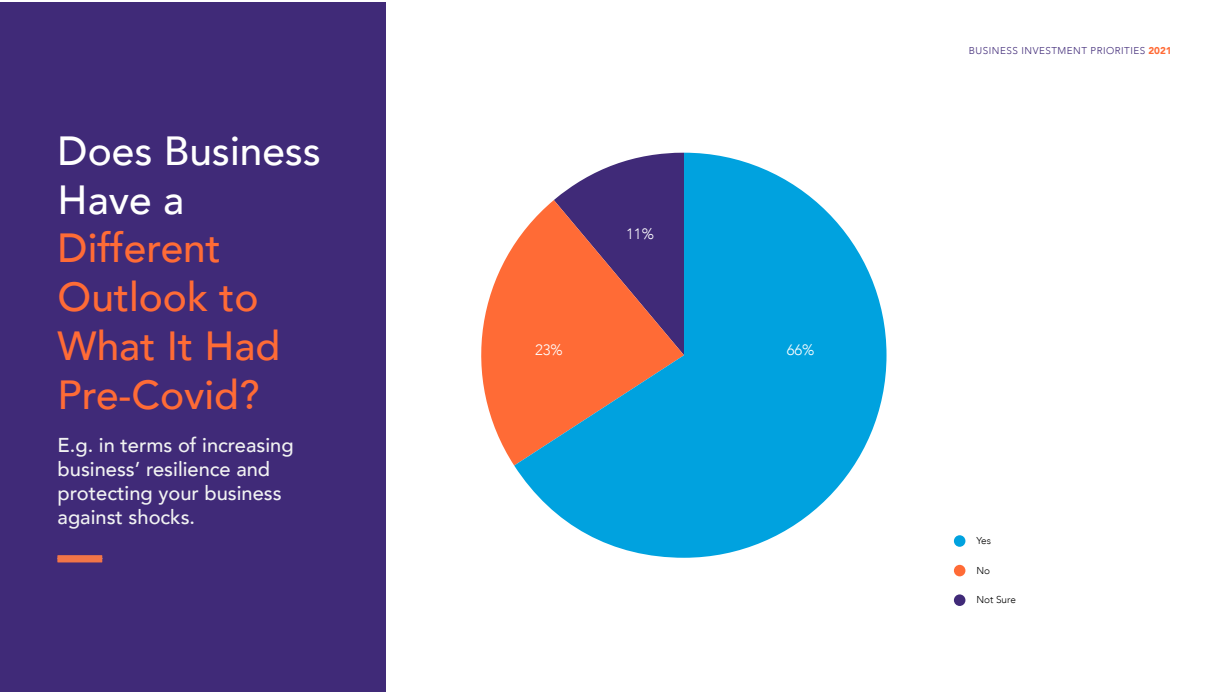
<style>
.page{position:relative;width:1218px;height:693px;background:#fff}
.page>*{position:absolute;margin:0;border:0;box-sizing:border-box;transform-origin:0 0}
.t1{font:500 40.62px/48.8px "Avenir";color:#ff6b36}
.t2{font:500 40.62px/48.8px "Avenir";color:#fff}
.t3{font:500 20.06px/24.1px "Avenir";color:#f1f2f2}
.t4{font:300 15px "Avenir";color:#fff}
.t5{font:300 10px "Avenir";color:#000}
.t6{font:300 9.88px "Avenir";letter-spacing:.05em;color:#402a78}
.s1{font-weight:900;color:#ff6b36}
</style>
<div class="page">
<div style="left:0;top:2px;width:385px;height:689px;background:#402a78"></div>
<div style="left:58px;top:555px;width:44px;height:7px;background:#f27547"></div>
<svg style="left:481px;top:245px;width:33px;height:220px;fill:#ff6b36"></svg>
<svg style="left:514px;top:153px;width:372px;height:405px;fill:#00a2df"></svg>
<div style="left:954px;top:535px;width:11px;height:12px;background:#00a2df;border-radius:50%"></div>
<div style="left:954px;top:565px;width:11px;height:11px;background:#ff6b36;border-radius:50%"></div>
<div style="left:954px;top:594px;width:11px;height:12px;background:#402a78;border-radius:50%"></div>
<h1 class="t2" style="left:58px;top:124px;width:265px">Does Business<br>Have a</h1>
<h1 class="t1" style="left:58px;top:222px;width:224px">Different<br>Outlook to<br>What It Had<br>Pre-Covid?</h1>
<p class="t3" style="left:58px;top:431px;width:238px">E.g. in terms of increasing business’ resilience and protecting your business against shocks.</p>
<p class="t4" style="left:626px;top:225px;width:29px">11%</p>
<p class="t4" style="left:535px;top:340px;width:29px">23%</p>
<p class="t4" style="left:787px;top:340px;width:29px">66%</p>
<p class="t6" style="left:969px;top:45px;width:204px">BUSINESS INVESTMENT PRIORITIES <span class="s1">2021</span></p>
<p class="t5" style="left:976px;top:534px;width:16px">Yes</p>
<p class="t5" style="left:976px;top:564px;width:15px">No</p>
<p class="t5" style="left:976px;top:594px;width:41px">Not Sure</p>
</div>
